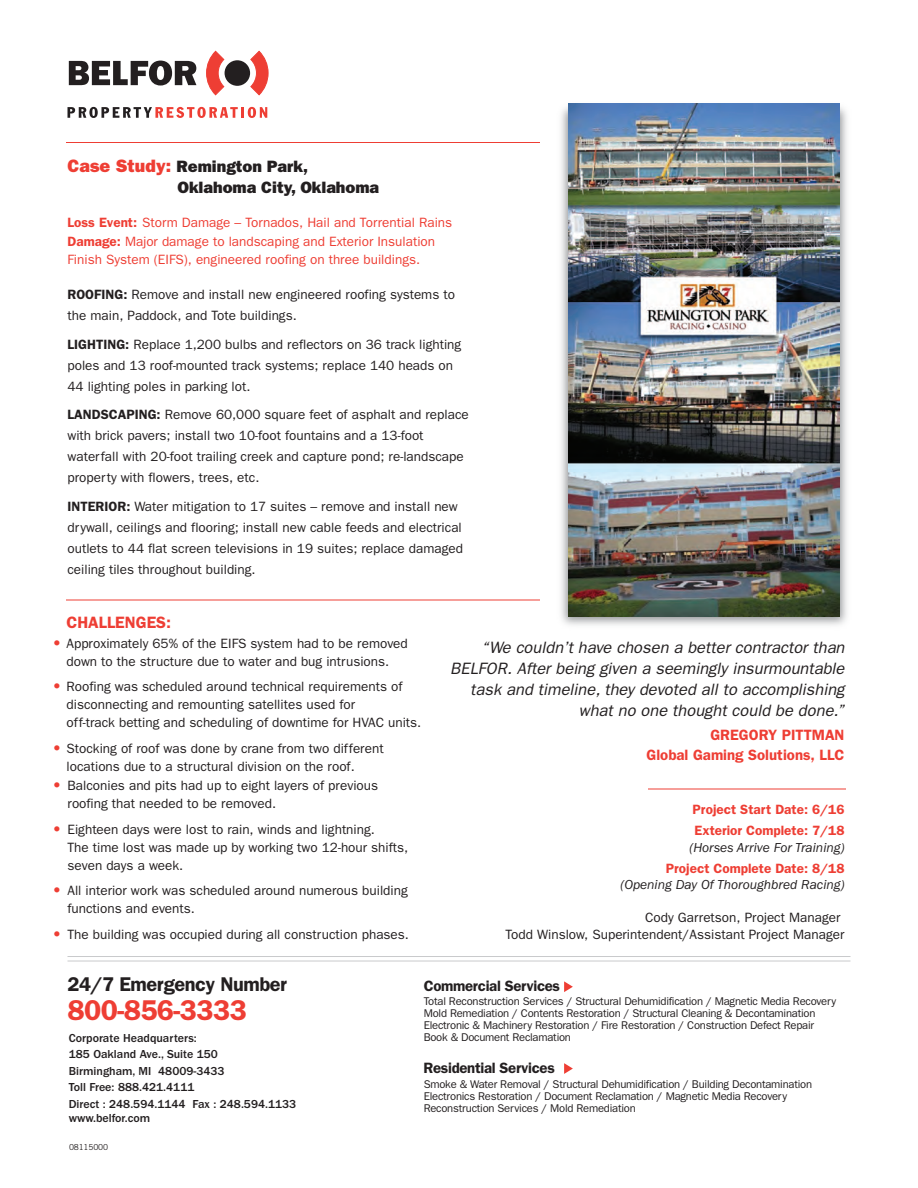
<style>
.page{position:relative;width:918px;height:1188px;background:#fff}
.page>*{position:absolute;margin:0;border:0;box-sizing:border-box;transform-origin:0 0}
.t1{font:600 28.8px "Franklin Gothic";letter-spacing:-.02em;color:#ee3e34}
.t2{font:600 19.95px "Franklin Gothic";letter-spacing:-.02em;color:#231f20}
.t3{font:italic 16.5px/21px "Franklin Gothic";color:#231f20;text-align:right}
.t4{font:800 16.5px/21px "Franklin Gothic";color:#231f20}
.t5{font:600 16.5px "Franklin Gothic";color:#ee3e34}
.t6{font:600 15px/19.5px "Franklin Gothic";color:#ee3e34;text-align:right}
.t7{font:600 15px "Franklin Gothic";letter-spacing:-.02em;color:#231f20}
.t8{font:13.5px/21px "Franklin Gothic";color:#231f20}
.t9{font:13.5px/19.5px "Franklin Gothic";color:#ee3e34}
.t10{font:600 13.5px/21px "Franklin Gothic";color:#ee3e34}
.t11{font:italic 13.5px "Franklin Gothic";color:#231f20}
.t12{font:500 12px/16.5px "Franklin Gothic";color:#231f20}
.t13{font:11.25px/12px "Franklin Gothic";letter-spacing:-.02em;color:#231f20}
.t14{font:8.25px "Trade Gothic";letter-spacing:-.02em;color:#231f20}
.s1{font-size:18px;color:#ee3e34}
.s2{font-weight:600}
.s3{font-weight:600;font-size:15px;color:#ee3e34}
</style>
<div class="page">
<img style="left:512px;top:103px;width:335px;height:523px">
<div style="left:225px;top:60px;width:25px;height:26px;background:#231f20;border-radius:50%"></div>
<svg style="left:206px;top:51px;width:18px;height:44px"></svg>
<svg style="left:250px;top:51px;width:18px;height:44px"></svg>
<svg style="left:69px;top:61px;width:127px;height:25px"></svg>
<svg style="left:68px;top:107px;width:199px;height:11px"></svg>
<svg style="left:564px;top:981px;width:9px;height:11px"></svg>
<svg style="left:564px;top:1063px;width:9px;height:11px"></svg>
<hr style="left:68px;top:956px;width:782px;height:1px;background:#c9cacc">
<hr style="left:68px;top:961px;width:782px;height:1px;background:#c9cacc">
<img style="left:569px;top:103px;width:270px;height:514px">
<hr style="left:66px;top:142px;width:474px;height:1px;background:#ee3e34">
<hr style="left:66px;top:600px;width:474px;height:1px;background:#ee3e34">
<hr style="left:648px;top:789px;width:198px;height:1px;background:#ee3e34">
<p class="t4" style="left:178px;top:156px;width:203px;text-indent:-110px"><span class="s1">Case Study:</span> Remington Park,<br>Oklahoma City, Oklahoma</p>
<p class="t9" style="left:68px;top:213px;width:386px"><span class="s2">Loss Event:</span> Storm Damage – Tornados, Hail and Torrential Rains<br><span class="s2">Damage:</span> Major damage to landscaping and Exterior Insulation</p>
<p class="t9" style="left:68px;top:250px;width:354px">Finish System (EIFS), engineered roofing on three buildings.</p>
<p class="t8" style="left:68px;top:284px;width:389px"><span class="s2">ROOFING:</span> Remove and install new engineered roofing systems to the main, Paddock, and Tote buildings.</p>
<p class="t8" style="left:68px;top:334px;width:395px"><span class="s2">LIGHTING:</span> Replace 1,200 bulbs and reflectors on 36 track lighting poles and 13 roof-mounted track systems; replace 140 heads on<br>44 lighting poles in parking lot.</p>
<p class="t8" style="left:68px;top:404px;width:403px"><span class="s2">LANDSCAPING:</span> Remove 60,000 square feet of asphalt and replace with brick pavers; install two 10-foot fountains and a 13-foot waterfall with 20-foot trailing creek and capture pond; re-landscape property with flowers, trees, etc.</p>
<p class="t8" style="left:68px;top:496px;width:397px"><span class="s2">INTERIOR:</span> Water mitigation to 17 suites – remove and install new drywall, ceilings and flooring; install new cable feeds and electrical outlets to 44 flat screen televisions in 19 suites; replace damaged ceiling tiles throughout building.</p>
<p class="t5" style="left:66px;top:613px;width:106px">CHALLENGES:</p>
<p class="t8" style="left:52px;top:634px;width:357px;line-height:18px;text-align:center"><span class="s3">•</span> Approximately 65% of the EIFS system had to be removed down to the structure due to water and bug intrusions.</p>
<p class="t8" style="left:66px;top:678px;width:356px;line-height:18px;text-indent:-14px"><span class="s3">•</span> Roofing was scheduled around technical requirements of disconnecting and remounting satellites used for<br>off-track betting and scheduling of downtime for HVAC units.</p>
<p class="t8" style="left:66px;top:739px;width:319px;line-height:18px;text-indent:-14px"><span class="s3">•</span> Stocking of roof was done by crane from two different locations due to a structural division on the roof.</p>
<p class="t8" style="left:67px;top:777px;width:312px;line-height:18px;text-indent:-15px"><span class="s3">•</span> Balconies and pits had up to eight layers of previous roofing that needed to be removed.</p>
<p class="t8" style="left:67px;top:820px;width:342px;line-height:18px;text-indent:-15px"><span class="s3">•</span> Eighteen days were lost to rain, winds and lightning.<br>The time lost was made up by working two 12-hour shifts, seven days a week.</p>
<p class="t8" style="left:67px;top:882px;width:342px;line-height:18px;text-indent:-15px"><span class="s3">•</span> All interior work was scheduled around numerous building functions and events.</p>
<p class="t8" style="left:52px;top:924px;width:358px"><span class="s3">•</span> The building was occupied during all construction phases.</p>
<h2 class="t2" style="left:68px;top:972px;width:221px">24/7 Emergency Number</h2>
<h1 class="t1" style="left:68px;top:993px;width:181px">800-856-3333</h1>
<p class="t3" style="left:450px;top:637px;width:396px">“We couldn’t have chosen a better contractor than BELFOR. After being given a seemingly insurmountable task and timeline, they devoted all to accomplishing what no one thought could be done.”</p>
<p class="t6" style="left:647px;top:725px;width:200px">GREGORY PITTMAN<br>Global Gaming Solutions, LLC</p>
<p class="t10" style="left:693px;top:799px;width:153px">Project Start Date: 6/16<br>Exterior Complete: 7/18</p>
<p class="t11" style="left:690px;top:840px;width:156px">(Horses Arrive For Training)</p>
<p class="t10" style="left:666px;top:857px;width:180px">Project Complete Date: 8/18</p>
<p class="t11" style="left:621px;top:877px;width:225px">(Opening Day Of Thoroughbred Racing)</p>
<p class="t8" style="left:505px;top:910px;width:341px;line-height:16.5px;text-indent:140px">Cody Garretson, Project Manager<br>Todd Winslow, Superintendent/Assistant Project Manager</p>
<p class="t7" style="left:424px;top:977px;width:138px">Commercial Services</p>
<p class="t13" style="left:424px;top:995px;width:414px">Total Reconstruction Services / Structural Dehumidification / Magnetic Media Recovery Mold Remediation / Contents Restoration / Structural Cleaning &amp; Decontamination Electronic &amp; Machinery Restoration / Fire Restoration / Construction Defect Repair Book &amp; Document Reclamation</p>
<p class="t12" style="left:69px;top:1030px;width:229px">Corporate Headquarters:<br>185 Oakland Ave., Suite 150<br>Birmingham, MI 48009-3433<br>Toll Free: 888.421.4111<br>Direct : 248.594.1144 Fax : 248.594.1133</p>
<p class="t12" style="left:69px;top:1110px;width:83px">www.belfor.com</p>
<p class="t14" style="left:69px;top:1142px;width:41px">08115000</p>
<p class="t7" style="left:424px;top:1059px;width:133px">Residential Services</p>
<p class="t13" style="left:424px;top:1079px;width:390px">Smoke &amp; Water Removal / Structural Dehumidification / Building Decontamination<br>Electronics Restoration / Document Reclamation / Magnetic Media Recovery<br>Reconstruction Services / Mold Remediation</p>
</div>
